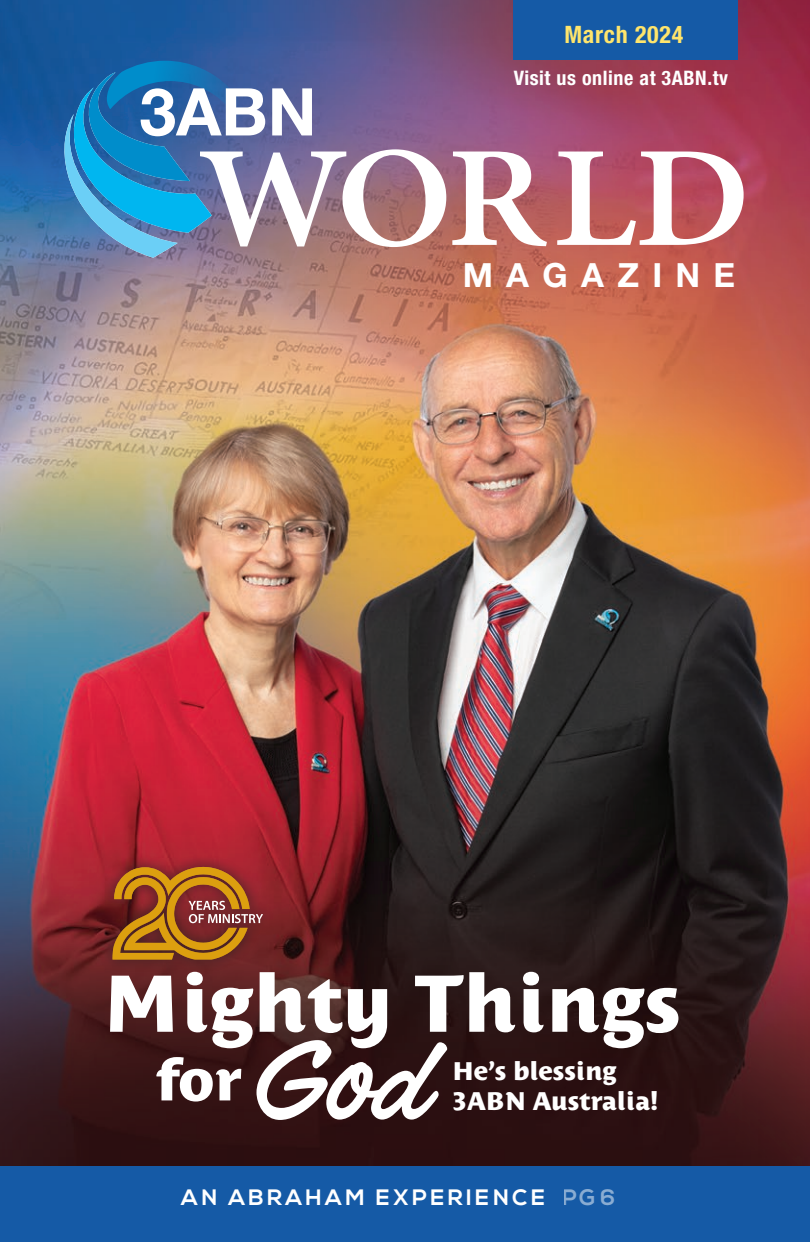
<style>
.page{position:relative;width:810px;height:1242px;background:#fff}
.page>*{position:absolute;margin:0;border:0;box-sizing:border-box;transform-origin:0 0}
.Body{font:128.2px "Filmotype Lucky";color:#fff}
.Body-2{font:800 79.4px "Costa Std";color:#fff}
.Body-3{font:800 57.2px "Costa Std";color:#fff}
.t1{font:700 33.4px "Helvetica Neue LT Pro";letter-spacing:.4em;color:#fff}
.Body-4{font:800 25.2px/30px "Costa Std";color:#fff}
.t2{font:700 condensed 24px "Helvetica Neue LT Pro";letter-spacing:.03em;color:#ffe56c}
.Body-5{font:700 22.2px "Nexa";letter-spacing:.15em;color:#fff}
.t3{font:700 condensed 20px "Helvetica Neue LT Pro";letter-spacing:.03em;color:#fff}
</style>
<div class="page">
<img style="left:0;top:0;width:810px;height:1166px">
<svg style="left:52px;top:61px;width:394px;height:197px"></svg>
<svg style="left:452px;top:152px;width:95px;height:94px"></svg>
<svg style="left:557px;top:152px;width:187px;height:93px"></svg>
<div style="left:513px;top:0;width:225px;height:60px;background:#155aa6"></div>
<div style="left:0;top:1166px;width:810px;height:76px;background:#155aa6"></div>
<div style="left:100px;top:854px;width:174px;height:118px;background:#231f20;opacity:.75"></div>
<svg style="left:112px;top:867px;width:151px;height:93px;background:#a15b24"></svg>
<p class="t2" style="left:565px;top:20px;width:120px">March 2024</p>
<p class="t3" style="left:514px;top:66px;width:216px">Visit us online at 3ABN.tv</p>
<p class="t1" style="left:463px;top:254px;width:274px">MAGAZINE</p>
<p class="Body-2" style="left:103px;top:957px;width:580px">Mighty Things</p>
<p class="Body-3" style="left:156px;top:1047px;width:87px">for</p>
<p class="Body" style="left:246px;top:1013px;width:180px">God</p>
<p class="Body-4" style="left:452px;top:1056px;width:207px">He’s blessing<br>3ABN Australia!</p>
<p class="Body-5" style="left:181px;top:1185px;width:436px">AN ABRAHAM EXPERIENCE PG6</p>
</div>
